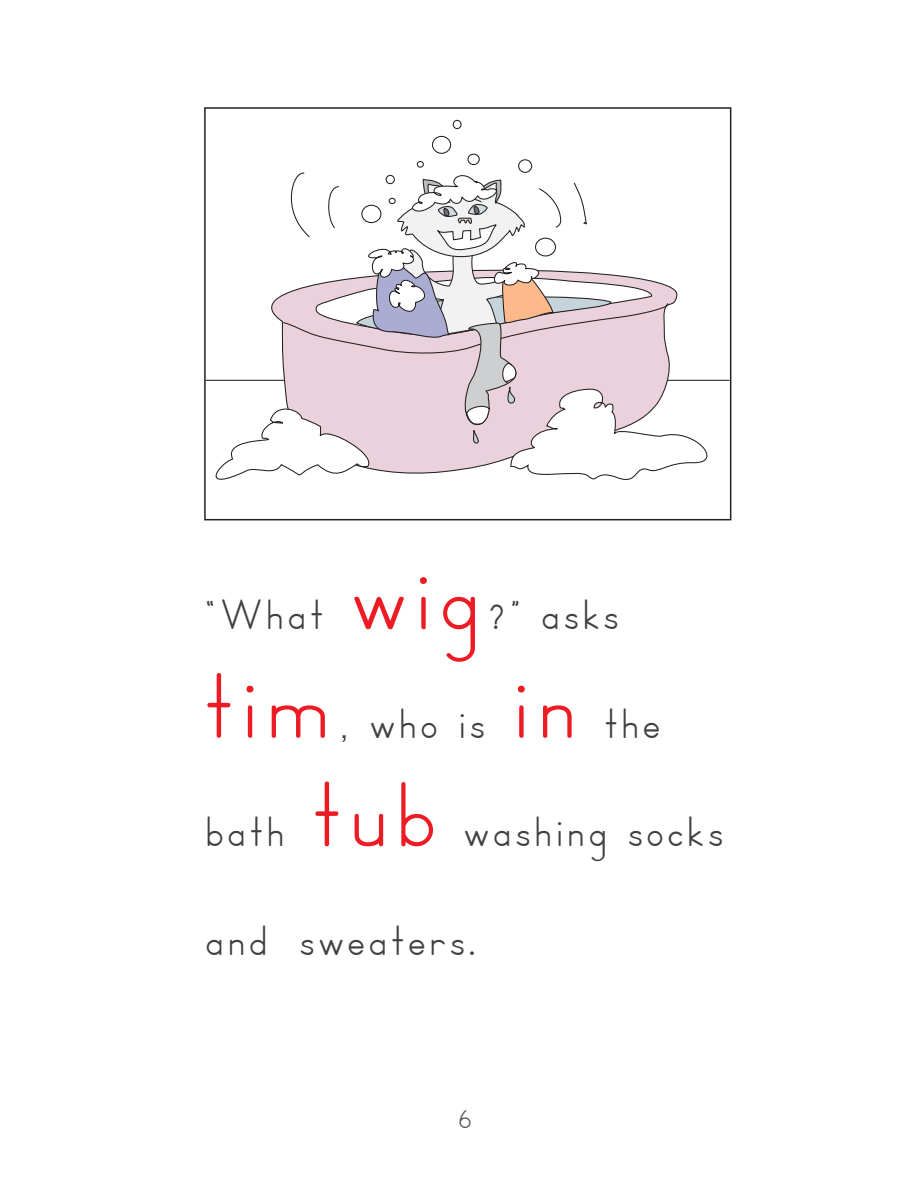
<style>
.page{position:relative;width:918px;height:1188px;background:#fff}
.page>*{position:absolute;margin:0;border:0;box-sizing:border-box;transform-origin:0 0}
.t1{font:100.8px "Sig A Print";letter-spacing:.12em;color:#ed1c24}
.t2{font:46.2px "Sig A Print";letter-spacing:.12em;color:#414142}
.t3{font:29.4px "Arial";color:#414142}
.t4{font:28.35px "Sig A Print";color:#58595b}
</style>
<div class="page">
<div style="left:204px;top:107px;width:527px;height:413px;border:2px solid #231f20"></div>
<hr style="left:206px;top:380px;width:524px;height:1px;background:#231f20">
<div style="left:467px;top:154px;width:13px;height:11px;background:#fff;border:1px solid #231f20;border-radius:50%"></div>
<div style="left:417px;top:161px;width:7px;height:7px;background:#fff;border:1px solid #231f20;border-radius:50%"></div>
<div style="left:518px;top:159px;width:14px;height:14px;background:#fff;border:1px solid #231f20;border-radius:50%"></div>
<div style="left:432px;top:136px;width:19px;height:18px;background:#fff;border:1px solid #231f20;border-radius:50%"></div>
<div style="left:453px;top:120px;width:9px;height:9px;background:#fff;border:1px solid #231f20;border-radius:50%"></div>
<svg style="left:204px;top:169px;width:523px;height:324px"></svg>
<h1 class="t1" style="left:353px;top:543px;width:126px">wig</h1>
<p class="t2" style="left:206px;top:590px;width:118px">“What</p>
<p class="t2" style="left:490px;top:590px;width:129px">?” asks</p>
<h1 class="t1" style="left:206px;top:652px;width:123px">tim</h1>
<p class="t3" style="left:340px;top:708px;width:10px">,</p>
<h1 class="t1" style="left:515px;top:652px;width:61px">in</h1>
<p class="t2" style="left:371px;top:698px;width:115px">who is</p>
<p class="t2" style="left:605px;top:698px;width:56px">the</p>
<h1 class="t1" style="left:314px;top:760px;width:121px">tub</h1>
<p class="t2" style="left:206px;top:807px;width:79px">bath</p>
<p class="t2" style="left:465px;top:807px;width:259px">washing socks</p>
<p class="t2" style="left:206px;top:915px;width:271px">and sweaters.</p>
<p class="t4" style="left:459px;top:1103px;width:15px">6</p>
</div>
